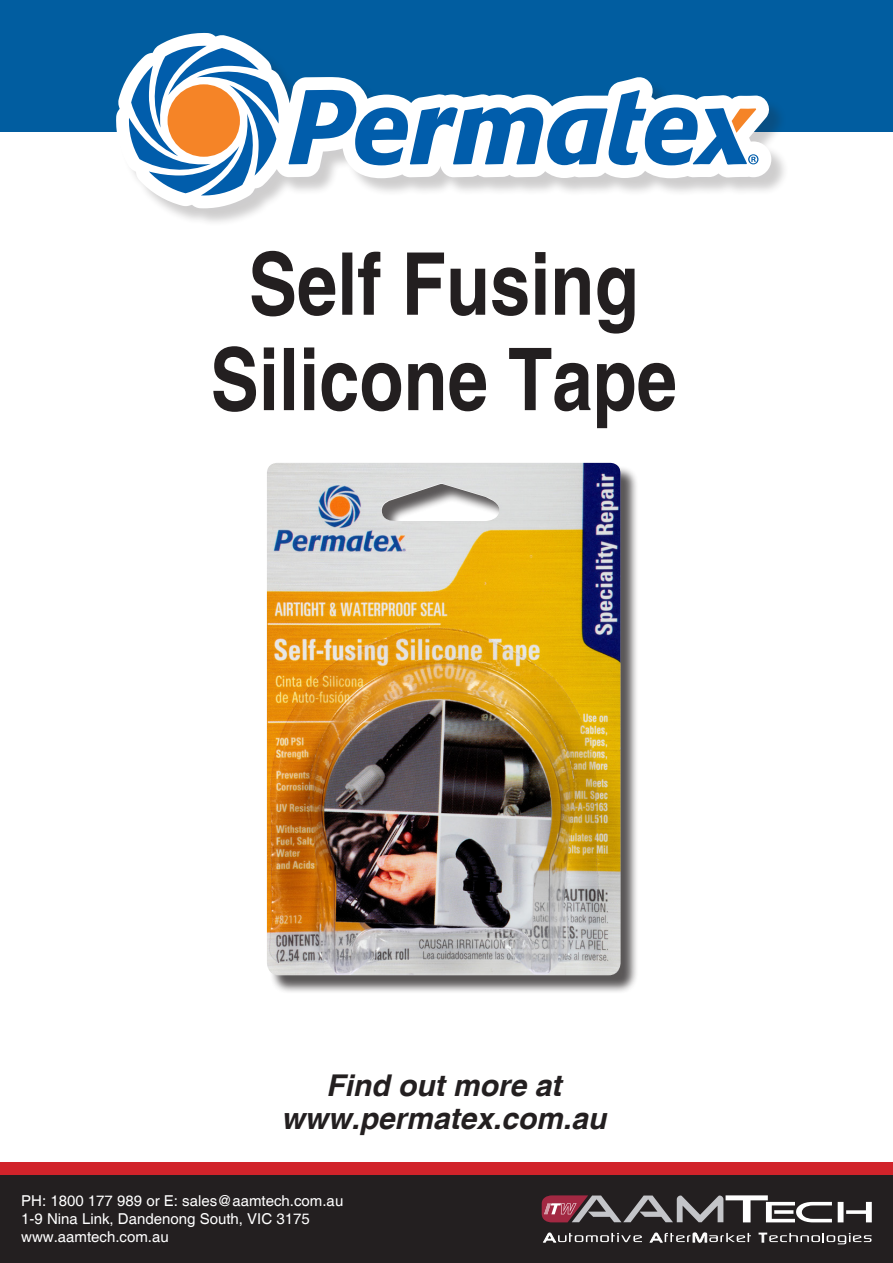
<style>
.page{position:relative;width:893px;height:1263px;background:#fff}
.page>*{position:absolute;margin:0;border:0;box-sizing:border-box;transform-origin:0 0}
.t1{font:700 86.7px "Helvetica";color:#231f20;scale:.83 1}
.t2{font:italic 700 30px "Helvetica";color:#231f20}
.t3{font:15px "Helvetica";color:#fff}
</style>
<div class="page">
<div style="left:0;top:0;width:893px;height:131px;background:#015da0"></div>
<div style="left:119px;top:36px;width:671px;height:191px;background:#231f20;opacity:.22"></div>
<svg style="left:116px;top:33px;width:655px;height:175px"></svg>
<svg style="left:128px;top:45px;width:151px;height:151px"></svg>
<div style="left:168px;top:84px;width:72px;height:73px;background:#f58427;border-radius:50%"></div>
<svg style="left:288px;top:90px;width:470px;height:75px"></svg>
<div style="left:0;top:1175px;width:893px;height:88px;background:#231f20"></div>
<div style="left:0;top:1162px;width:893px;height:12px;background:#d1232a"></div>
<svg style="left:838px;top:1202px;width:34px;height:20px"></svg>
<svg style="left:542px;top:1195px;width:290px;height:27px"></svg>
<svg style="left:543px;top:1232px;width:99px;height:11px"></svg>
<svg style="left:649px;top:1232px;width:102px;height:11px"></svg>
<svg style="left:759px;top:1233px;width:112px;height:11px"></svg>
<div style="left:269px;top:465px;width:370px;height:529px;background:#231f20;opacity:.75"></div>
<img style="left:267px;top:463px;width:354px;height:512px">
<p class="t1" style="left:249px;top:231px;width:471px">Self Fusing</p>
<p class="t1" style="left:211px;top:327px;width:563px">Silicone Tape</p>
<p class="t2" style="left:326px;top:1067px;width:237px">Find out more at</p>
<p class="t2" style="left:281px;top:1100px;width:327px">www.permatex.com.au</p>
<p class="t3" style="left:21px;top:1192px;width:324px">PH: 1800 177 989 or E: sales@aamtech.com.au</p>
<p class="t3" style="left:21px;top:1210px;width:290px">1-9 Nina Link, Dandenong South, VIC 3175</p>
<p class="t3" style="left:21px;top:1228px;width:149px">www.aamtech.com.au</p>
</div>
